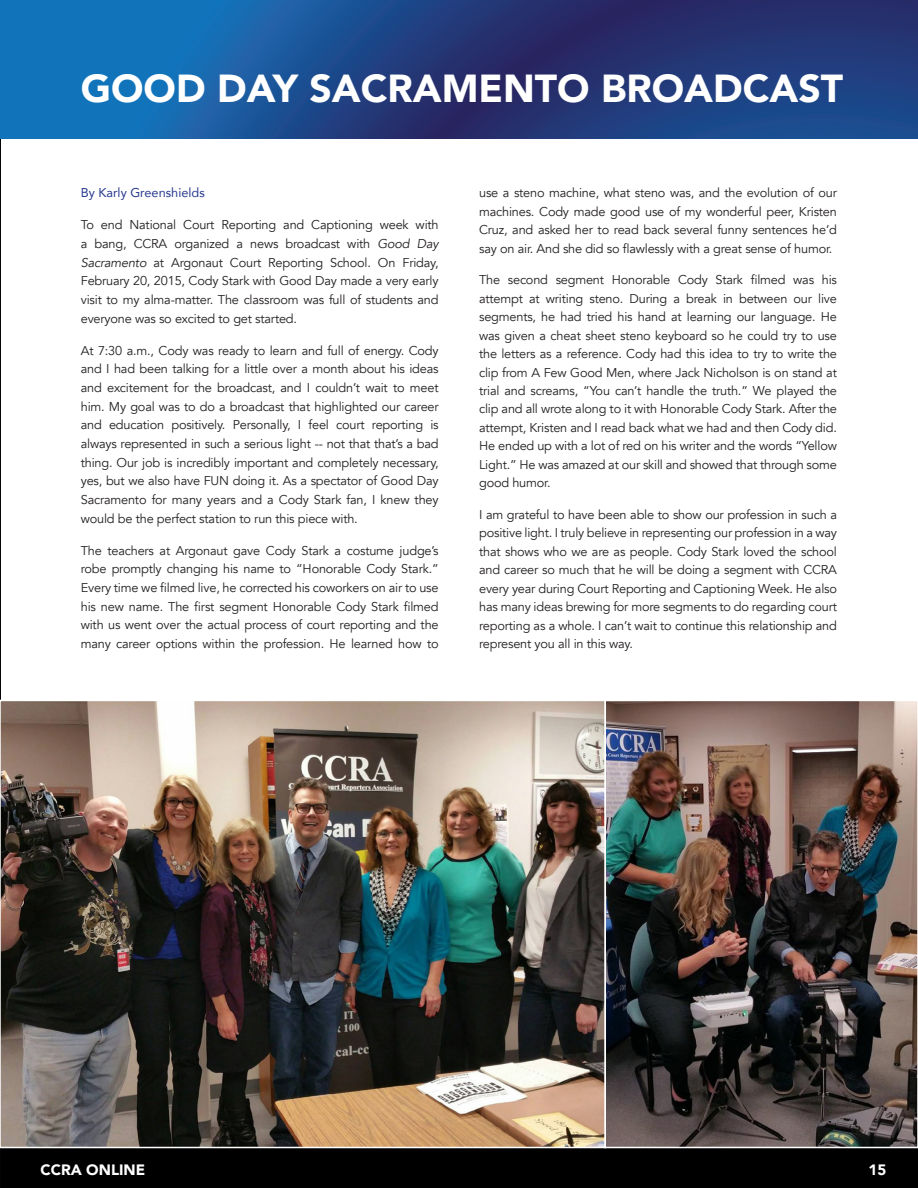
<style>
.page{position:relative;width:918px;height:1188px;background:#fff}
.page>*{position:absolute;margin:0;border:0;box-sizing:border-box;transform-origin:0 0}
.t1{font:900 39px "Avenir";color:#fff}
.t2{font:900 15px "Avenir";color:#fff}
.t3{font:12.75px/18.5px "Avenir";letter-spacing:-.015em;color:#231f20;text-align:justify}
.t4{font:12.75px "Avenir";color:#283a8f}
.s1{font-style:italic}
</style>
<div class="page">
<div style="left:0;top:1148px;width:918px;height:40px;background:#000001"></div>
<img style="left:0;top:138px;width:1px;height:1011px">
<svg style="left:0;top:0;width:918px;height:138px;background:#1d498b"></svg>
<img style="left:3px;top:703px;width:912px;height:442px">
<div style="left:0;top:700px;width:606px;height:448px;border:2px solid #fff"></div>
<div style="left:605px;top:700px;width:313px;height:448px;border:2px solid #fff"></div>
<p class="t1" style="left:81px;top:55px;width:764px">GOOD DAY SACRAMENTO BROADCAST</p>
<p class="t4" style="left:81px;top:183px;width:126px">By Karly Greenshields</p>
<p class="t3" style="left:81px;top:216px;width:359px">To end National Court Reporting and Captioning week with a bang, CCRA organized a news broadcast with <span class="s1">Good Day Sacramento</span> at Argonaut Court Reporting School. On Friday, February 20, 2015, Cody Stark with Good Day made a very early visit to my alma-matter. The classroom was full of students and everyone was so excited to get started.</p>
<p class="t3" style="left:81px;top:341px;width:359px">At 7:30 a.m., Cody was ready to learn and full of energy. Cody and I had been talking for a little over a month about his ideas and excitement for the broadcast, and I couldn’t wait to meet him. My goal was to do a broadcast that highlighted our career and education positively. Personally, I feel court reporting is always represented in such a serious light -- not that that’s a bad thing. Our job is incredibly important and completely necessary, yes, but we also have FUN doing it. As a spectator of Good Day Sacramento for many years and a Cody Stark fan, I knew they would be the perfect station to run this piece with.</p>
<p class="t3" style="left:81px;top:541px;width:359px">The teachers at Argonaut gave Cody Stark a costume judge’s robe promptly changing his name to “Honorable Cody Stark.” Every time we filmed live, he corrected his coworkers on air to use his new name. The first segment Honorable Cody Stark filmed with us went over the actual process of court reporting and the many career options within the profession. He learned how to</p>
<p class="t3" style="left:479px;top:184px;width:359px">use a steno machine, what steno was, and the evolution of our machines. Cody made good use of my wonderful peer, Kristen Cruz, and asked her to read back several funny sentences he’d say on air. And she did so flawlessly with a great sense of humor.</p>
<p class="t3" style="left:479px;top:271px;width:359px">The second segment Honorable Cody Stark filmed was his attempt at writing steno. During a break in between our live segments, he had tried his hand at learning our language. He was given a cheat sheet steno keyboard so he could try to use the letters as a reference. Cody had this idea to try to write the clip from A Few Good Men, where Jack Nicholson is on stand at trial and screams, “You can’t handle the truth.” We played the clip and all wrote along to it with Honorable Cody Stark. After the attempt, Kristen and I read back what we had and then Cody did.<br>He ended up with a lot of red on his writer and the words “Yellow Light.” He was amazed at our skill and showed that through some good humor.</p>
<p class="t3" style="left:479px;top:506px;width:359px">I am grateful to have been able to show our profession in such a positive light. I truly believe in representing our profession in a way that shows who we are as people. Cody Stark loved the school and career so much that he will be doing a segment with CCRA every year during Court Reporting and Captioning Week. He also has many ideas brewing for more segments to do regarding court reporting as a whole. I can’t wait to continue this relationship and represent you all in this way.</p>
<p class="t2" style="left:40px;top:1157px;width:106px">CCRA ONLINE</p>
<p class="t2" style="left:869px;top:1157px;width:19px">15</p>
</div>
